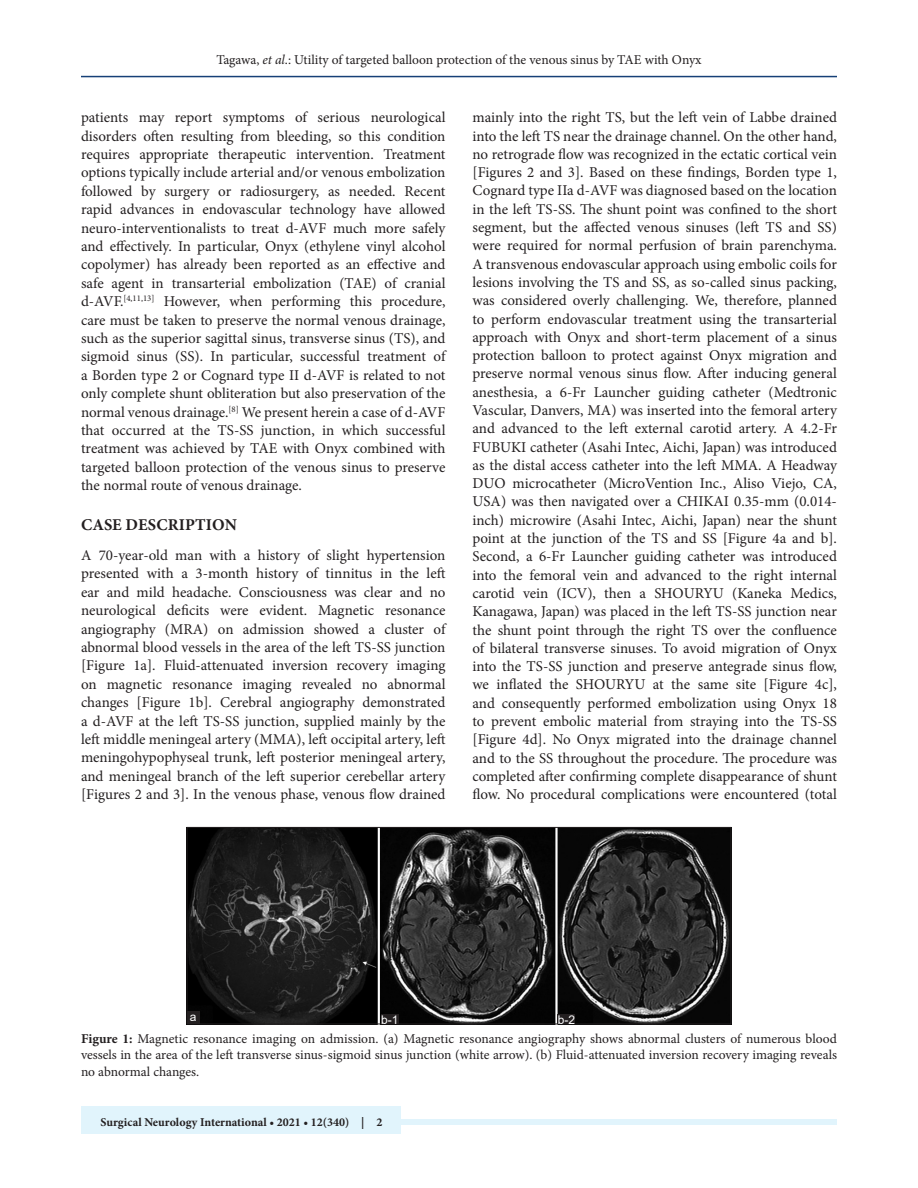
<style>
.page{position:relative;width:918px;height:1188px;background:#fff}
.page>*{position:absolute;margin:0;border:0;box-sizing:border-box;transform-origin:0 0}
.t1{font:700 16.5px "Minion Pro";letter-spacing:.01em;color:#231f20}
.TX{font:15px/18.3px "Minion Pro";letter-spacing:-.005em;color:#231f20;text-align:justify}
.FGC{font:13.5px/16.5px "Minion Pro";letter-spacing:-.005em;color:#231f20;text-align:justify}
.JF{font:700 12px "Minion Pro";color:#231f20}
.LABEL{font:12px "Arial";color:#fff}
.s1{font-style:italic}
.s2{font-weight:700}
</style>
<div class="page">
<hr style="left:81px;top:76px;width:756px;height:1px;background:#164077">
<div style="left:81px;top:1119px;width:756px;height:6px;background:#e1f4fc"></div>
<div style="left:81px;top:1106px;width:319px;height:28px;background:#e1f4fc"></div>
<img style="left:189px;top:829px;width:540px;height:193px">
<div style="left:187px;top:827px;width:544px;height:197px;border:1px solid #231f20"></div>
<div style="left:187px;top:1011px;width:13px;height:13px;background:#231f20"></div>
<div style="left:381px;top:1014px;width:18px;height:10px;background:#231f20"></div>
<div style="left:558px;top:1014px;width:17px;height:10px;background:#231f20"></div>
<p class="FGC" style="left:216px;top:51px;width:487px">Tagawa, <span class="s1">et al</span>.: Utility of targeted balloon protection of the venous sinus by TAE with Onyx</p>
<p class="TX" style="left:81px;top:108px;width:366px">patients may report symptoms of serious neurological disorders often resulting from bleeding, so this condition requires appropriate therapeutic intervention. Treatment options typically include arterial and/or venous embolization followed by surgery or radiosurgery, as needed. Recent rapid advances in endovascular technology have allowed neuro-interventionalists to treat d-AVF much more safely and effectively. In particular, Onyx (ethylene vinyl alcohol copolymer) has already been reported as an effective and safe agent in transarterial embolization (TAE) of cranial d-AVF.<sup>[4,11,13]</sup> However, when performing this procedure, care must be taken to preserve the normal venous drainage, such as the superior sagittal sinus, transverse sinus (TS), and sigmoid sinus (SS). In particular, successful treatment of a Borden type 2 or Cognard type II d-AVF is related to not only complete shunt obliteration but also preservation of the normal venous drainage.<sup>[8]</sup> We present herein a case of d-AVF that occurred at the TS-SS junction, in which successful treatment was achieved by TAE with Onyx combined with targeted balloon protection of the venous sinus to preserve the normal route of venous drainage.</p>
<h1 class="t1" style="left:81px;top:513px;width:157px">CASE DESCRIPTION</h1>
<p class="TX" style="left:81px;top:546px;width:366px">A 70-year-old man with a history of slight hypertension presented with a 3-month history of tinnitus in the left ear and mild headache. Consciousness was clear and no neurological deficits were evident. Magnetic resonance angiography (MRA) on admission showed a cluster of abnormal blood vessels in the area of the left TS-SS junction [Figure 1a]. Fluid-attenuated inversion recovery imaging on magnetic resonance imaging revealed no abnormal changes [Figure 1b]. Cerebral angiography demonstrated a d-AVF at the left TS-SS junction, supplied mainly by the left middle meningeal artery (MMA), left occipital artery, left meningohypophyseal trunk, left posterior meningeal artery, and meningeal branch of the left superior cerebellar artery [Figures 2 and 3]. In the venous phase, venous flow drained</p>
<p class="TX" style="left:472px;top:108px;width:366px">mainly into the right TS, but the left vein of Labbe drained into the left TS near the drainage channel. On the other hand, no retrograde flow was recognized in the ectatic cortical vein [Figures 2 and 3]. Based on these findings, Borden type 1, Cognard type IIa d-AVF was diagnosed based on the location in the left TS-SS. The shunt point was confined to the short segment, but the affected venous sinuses (left TS and SS) were required for normal perfusion of brain parenchyma.<br>A transvenous endovascular approach using embolic coils for lesions involving the TS and SS, as so-called sinus packing, was considered overly challenging. We, therefore, planned to perform endovascular treatment using the transarterial approach with Onyx and short-term placement of a sinus protection balloon to protect against Onyx migration and preserve normal venous sinus flow. After inducing general anesthesia, a 6-Fr Launcher guiding catheter (Medtronic Vascular, Danvers, MA) was inserted into the femoral artery and advanced to the left external carotid artery. A 4.2-Fr FUBUKI catheter (Asahi Intec, Aichi, Japan) was introduced as the distal access catheter into the left MMA. A Headway DUO microcatheter (MicroVention Inc., Aliso Viejo, CA, USA) was then navigated over a CHIKAI 0.35-mm (0.014- inch) microwire (Asahi Intec, Aichi, Japan) near the shunt point at the junction of the TS and SS [Figure 4a and b].<br>Second, a 6-Fr Launcher guiding catheter was introduced into the femoral vein and advanced to the right internal carotid vein (ICV), then a SHOURYU (Kaneka Medics, Kanagawa, Japan) was placed in the left TS-SS junction near the shunt point through the right TS over the confluence of bilateral transverse sinuses. To avoid migration of Onyx into the TS-SS junction and preserve antegrade sinus flow, we inflated the SHOURYU at the same site [Figure 4c], and consequently performed embolization using Onyx 18 to prevent embolic material from straying into the TS-SS [Figure 4d]. No Onyx migrated into the drainage channel and to the SS throughout the procedure. The procedure was completed after confirming complete disappearance of shunt flow. No procedural complications were encountered (total</p>
<p class="LABEL" style="left:190px;top:1008px;width:8px">a</p>
<p class="LABEL" style="left:381px;top:1011px;width:19px">b-1</p>
<p class="LABEL" style="left:558px;top:1011px;width:19px">b-2</p>
<p class="FGC" style="left:81px;top:1030px;width:758px"><span class="s2">Figure 1:</span> Magnetic resonance imaging on admission. (a) Magnetic resonance angiography shows abnormal clusters of numerous blood vessels in the area of the left transverse sinus-sigmoid sinus junction (white arrow). (b) Fluid-attenuated inversion recovery imaging reveals no abnormal changes.</p>
<p class="JF" style="left:100px;top:1113px;width:284px">Surgical Neurology International • 2021 • 12(340) | 2</p>
</div>
